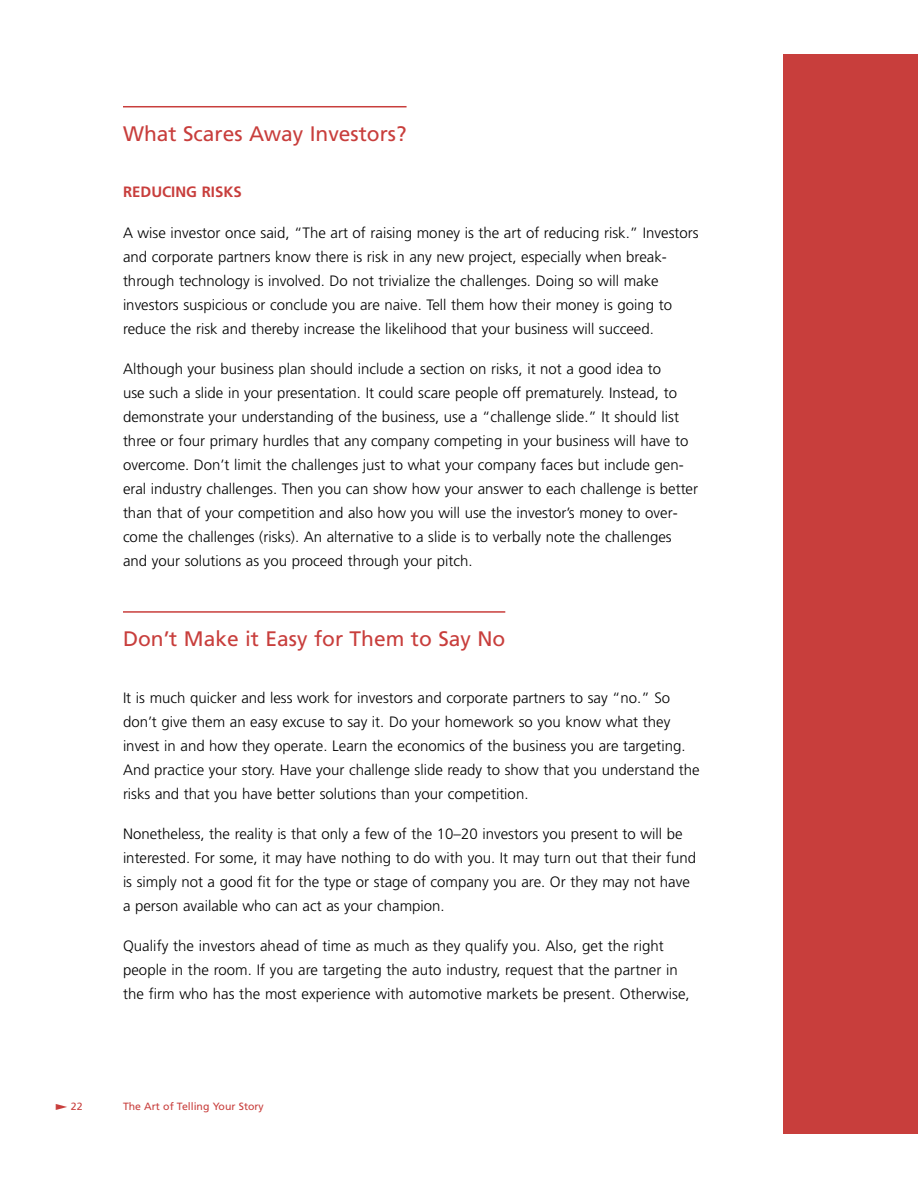
<style>
.page{position:relative;width:918px;height:1188px;background:#fff}
.page>*{position:absolute;margin:0;border:0;box-sizing:border-box;transform-origin:0 0}
.t1{font:21px "Frutiger";color:#c83e3c}
.t2{font:300 15px/24px "Frutiger";color:#000}
.t3{font:700 15px "Frutiger";color:#c83e3c}
.t4{font:10.5px "Frutiger";color:#c83e3c}
</style>
<div class="page">
<hr style="left:123px;top:106px;width:284px;height:1px;background:#c83e3c">
<hr style="left:123px;top:611px;width:382px;height:2px;background:#c83e3c">
<div style="left:783px;top:54px;width:135px;height:1080px;background:#c83e3c"></div>
<h1 class="t1" style="left:123px;top:125px;width:285px">What Scares Away Investors?</h1>
<p class="t3" style="left:123px;top:186px;width:120px">REDUCING RISKS</p>
<p class="t2" style="left:123px;top:222px;width:577px">A wise investor once said, “The art of raising money is the art of reducing risk.” Investors and corporate partners know there is risk in any new project, especially when break&shy;through technology is involved. Do not trivialize the challenges. Doing so will make investors suspicious or conclude you are naive. Tell them how their money is going to reduce the risk and thereby increase the likelihood that your business will succeed.</p>
<p class="t2" style="left:123px;top:358px;width:577px">Although your business plan should include a section on risks, it not a good idea to<br>use such a slide in your presentation. It could scare people off prematurely. Instead, to demonstrate your understanding of the business, use a “challenge slide.” It should list three or four primary hurdles that any company competing in your business will have to overcome. Don’t limit the challenges just to what your company faces but include gen&shy;eral industry challenges. Then you can show how your answer to each challenge is better than that of your competition and also how you will use the investor’s money to over&shy;come the challenges (risks). An alternative to a slide is to verbally note the challenges and your solutions as you proceed through your pitch.</p>
<h1 class="t1" style="left:123px;top:631px;width:384px">Don’t Make it Easy for Them to Say No</h1>
<p class="t2" style="left:123px;top:687px;width:578px">It is much quicker and less work for investors and corporate partners to say “no.” So don’t give them an easy excuse to say it. Do your homework so you know what they invest in and how they operate. Learn the economics of the business you are targeting.<br>And practice your story. Have your challenge slide ready to show that you understand the risks and that you have better solutions than your competition.</p>
<p class="t2" style="left:123px;top:823px;width:575px">Nonetheless, the reality is that only a few of the 10–20 investors you present to will be interested. For some, it may have nothing to do with you. It may turn out that their fund is simply not a good fit for the type or stage of company you are. Or they may not have a person available who can act as your champion.</p>
<p class="t2" style="left:123px;top:935px;width:568px">Qualify the investors ahead of time as much as they qualify you. Also, get the right people in the room. If you are targeting the auto industry, request that the partner in the firm who has the most experience with automotive markets be present. Otherwise,</p>
<p class="t4" style="left:71px;top:1102px;width:13px">22</p>
<p class="t4" style="left:123px;top:1102px;width:142px">The Art of Telling Your Story</p>
</div>
